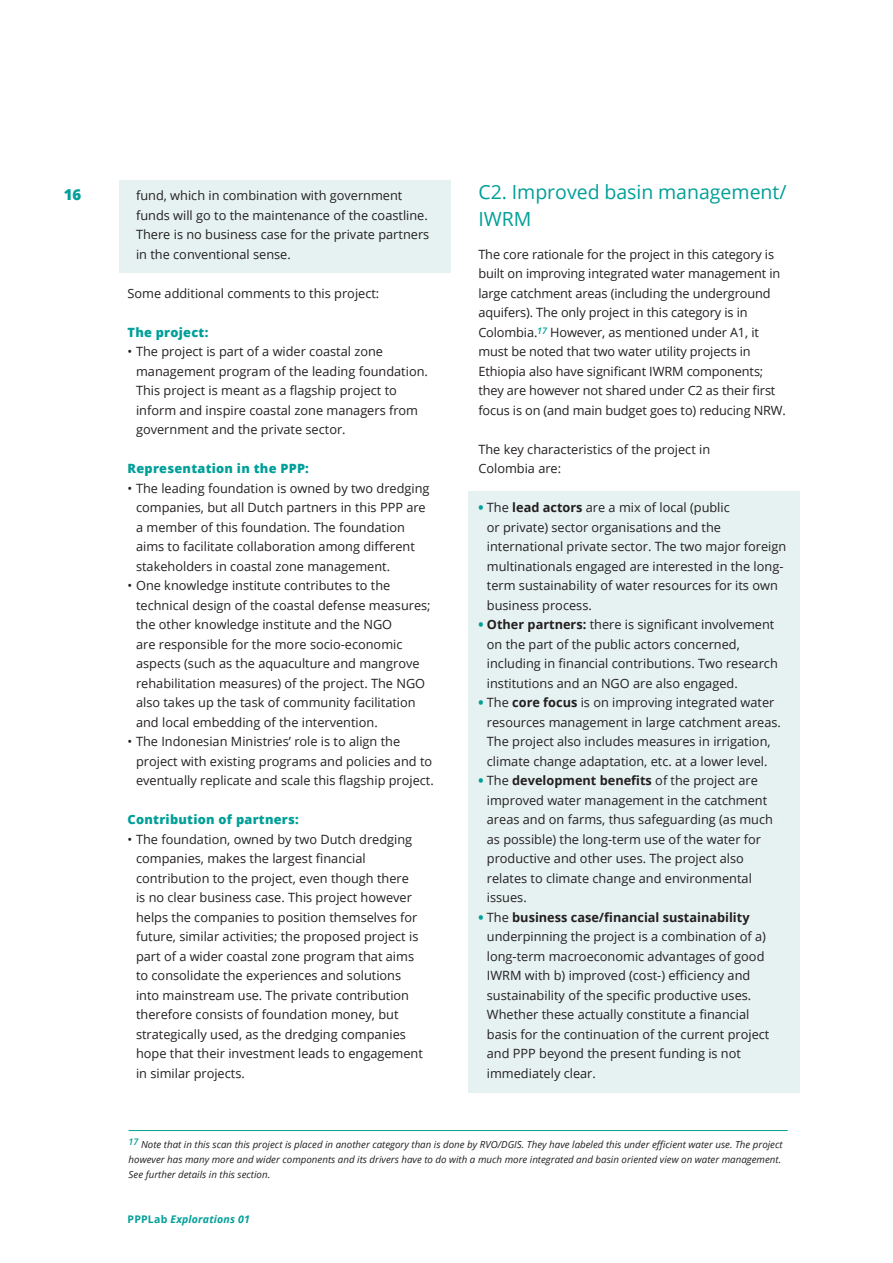
<style>
.page{position:relative;width:893px;height:1263px;background:#fff}
.page>*{position:absolute;margin:0;border:0;box-sizing:border-box;transform-origin:0 0}
.subkop{font:19.5px/27px "Open Sans";color:#009f98}
.t1{font:800 15px "Open Sans";color:#009f98}
.brood{font:12.75px/19.5px "Open Sans";color:#231f20}
.tussenkopjes{font:800 12.75px "Open Sans";letter-spacing:.02em;color:#009f98}
.t2{font:italic 700 10.5px "Open Sans";letter-spacing:.02em;color:#009f98}
.notes{font:italic 9.75px/15px "Open Sans";color:#231f20}
.s1{font-weight:800;color:#009f98}
.s2{font-weight:700}
.s3{font-style:normal}
</style>
<div class="page">
<div style="left:468px;top:492px;width:331px;height:601px;background:#e6f2f1"></div>
<div style="left:119px;top:181px;width:332px;height:92px;background:#e6f2f1"></div>
<hr style="left:129px;top:1130px;width:659px;height:1px;background:#009f98">
<p class="t1" style="left:64px;top:183px;width:19px">16</p>
<p class="brood" style="left:136px;top:186px;width:295px">fund, which in combination with government funds will go to the maintenance of the coastline.<br>There is no business case for the private partners in the conventional sense.</p>
<p class="brood" style="left:128px;top:283px;width:253px">Some additional comments to this project:</p>
<p class="tussenkopjes" style="left:128px;top:322px;width:82px">The project:</p>
<p class="brood" style="left:136px;top:342px;width:293px;text-indent:-9px">• The project is part of a wider coastal zone management program of the leading foundation.<br>This project is meant as a flagship project to inform and inspire coastal zone managers from government and the private sector.</p>
<p class="tussenkopjes" style="left:128px;top:459px;width:183px">Representation in the PPP:</p>
<p class="brood" style="left:136px;top:478px;width:295px;text-indent:-9px">• The leading foundation is owned by two dredging companies, but all Dutch partners in this PPP are a member of this foundation. The foundation aims to facilitate collaboration among different stakeholders in coastal zone management.</p>
<p class="brood" style="left:136px;top:576px;width:296px;text-indent:-9px">• One knowledge institute contributes to the technical design of the coastal defense measures; the other knowledge institute and the NGO<br>are responsible for the more socio-economic aspects (such as the aquaculture and mangrove rehabilitation measures) of the project. The NGO also takes up the task of community facilitation and local embedding of the intervention.</p>
<p class="brood" style="left:136px;top:732px;width:299px;text-indent:-9px">• The Indonesian Ministries’ role is to align the project with existing programs and policies and to eventually replicate and scale this flagship project.</p>
<p class="tussenkopjes" style="left:128px;top:810px;width:173px">Contribution of partners:</p>
<p class="brood" style="left:136px;top:829px;width:288px;text-indent:-9px">• The foundation, owned by two Dutch dredging companies, makes the largest financial contribution to the project, even though there<br>is no clear business case. This project however helps the companies to position themselves for future, similar activities; the proposed project is part of a wider coastal zone program that aims to consolidate the experiences and solutions into mainstream use. The private contribution therefore consists of foundation money, but strategically used, as the dredging companies hope that their investment leads to engagement in similar projects.</p>
<p class="subkop" style="left:478px;top:178px;width:310px">C2. Improved basin management/<br>IWRM</p>
<p class="brood" style="left:478px;top:244px;width:309px">The core rationale for the project in this category is built on improving integrated water management in large catchment areas (including the underground aquifers). The only project in this category is in Colombia.<sup>17</sup> However, as mentioned under A1, it must be noted that two water utility projects in Ethiopia also have significant IWRM components; they are however not shared under C2 as their first focus is on (and main budget goes to) reducing NRW.</p>
<p class="brood" style="left:478px;top:439px;width:233px">The key characteristics of the project in</p>
<p class="brood" style="left:478px;top:459px;width:84px">Colombia are:</p>
<p class="brood" style="left:487px;top:498px;width:301px;text-indent:-9px"><span class="s1">•</span> The <span class="s2">lead actors</span> are a mix of local (public<br>or private) sector organisations and the international private sector. The two major foreign multinationals engaged are interested in the long&shy;term sustainability of water resources for its own business process.</p>
<p class="brood" style="left:487px;top:615px;width:292px;text-indent:-9px"><span class="s1">•</span> <span class="s2">Other partners:</span> there is significant involvement on the part of the public actors concerned, including in financial contributions. Two research institutions and an NGO are also engaged.</p>
<p class="brood" style="left:487px;top:693px;width:296px;text-indent:-9px"><span class="s1">•</span> The <span class="s2">core focus</span> is on improving integrated water resources management in large catchment areas.<br>The project also includes measures in irrigation, climate change adaptation, etc. at a lower level.</p>
<p class="brood" style="left:487px;top:771px;width:288px;text-indent:-9px"><span class="s1">•</span> The <span class="s2">development benefits</span> of the project are improved water management in the catchment areas and on farms, thus safeguarding (as much as possible) the long-term use of the water for productive and other uses. The project also relates to climate change and environmental issues.</p>
<p class="brood" style="left:487px;top:907px;width:284px;text-indent:-9px"><span class="s1">•</span> The <span class="s2">business case/financial sustainability </span>underpinning the project is a combination of a) long-term macroeconomic advantages of good IWRM with b) improved (cost-) efficiency and sustainability of the specific productive uses.<br>Whether these actually constitute a financial basis for the continuation of the current project and PPP beyond the present funding is not immediately clear.</p>
<p class="notes" style="left:129px;top:1136px;width:655px"><sup>17</sup> Note that in this scan this project is placed in another category than is done by RVO/DGIS. They have labeled this under efficient water use. The project however has many more and wider components and its drivers have to do with a much more integrated and basin oriented view on water management.<br>See further details in this section.</p>
<p class="t2" style="left:128px;top:1212px;width:124px"><span class="s3">PPPLab</span> Explorations 01</p>
</div>
